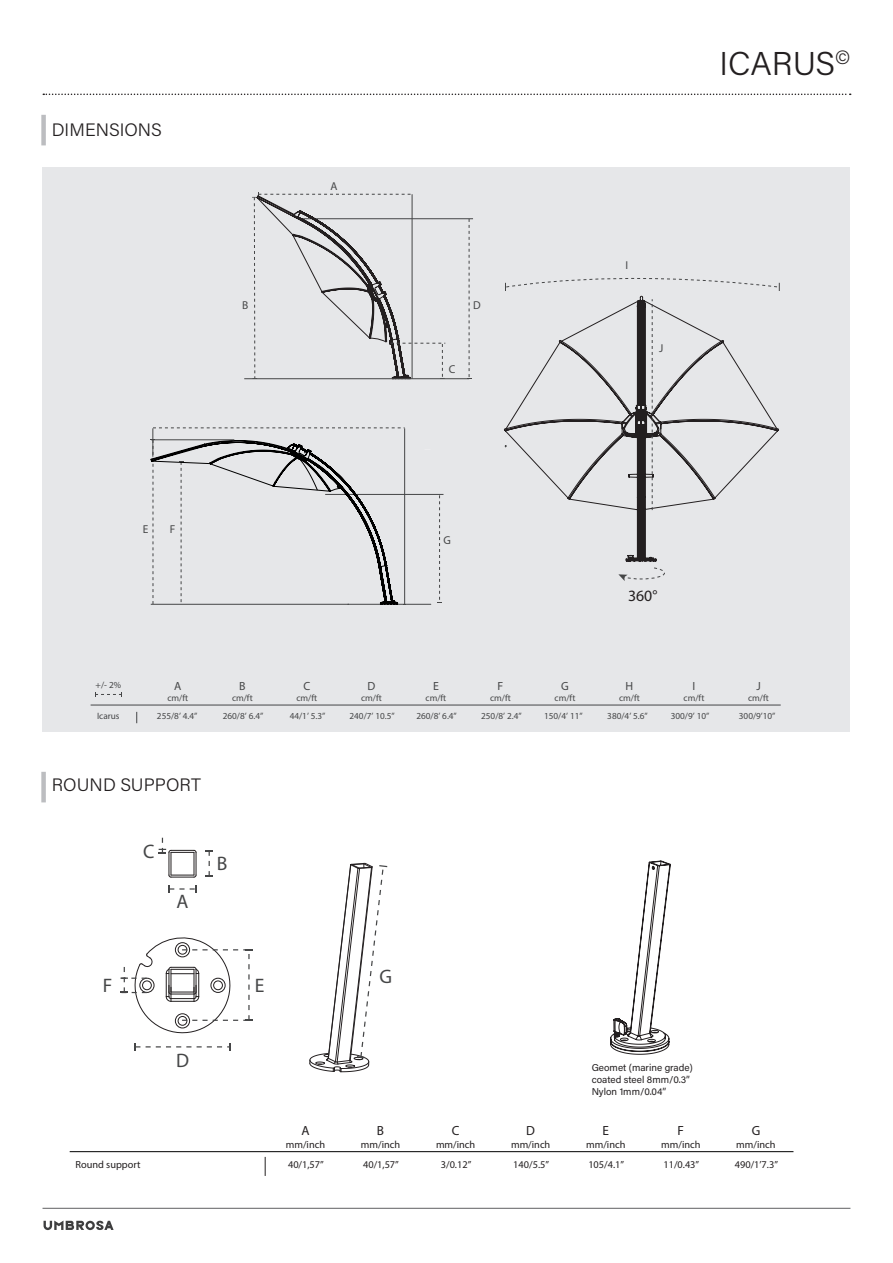
<style>
.page{position:relative;width:893px;height:1263px;background:#fff}
.page>*{position:absolute;margin:0;border:0;box-sizing:border-box;transform-origin:0 0}
.t1{font:300 33px "Acumin Pro";color:#231f20}
.t2{font:19.5px "Myriad Pro";color:#454647}
.t3{font:300 18px "Acumin Pro";color:#231f20}
.t4{font:15.75px "Myriad Pro";color:#231f20}
.t5{font:13.35px "Myriad Pro";color:#231f20}
.t6{font:11.85px "Myriad Pro";color:#454647}
.t7{font:11.4px "Myriad Pro";color:#454647}
.t8{font:10.35px "Myriad Pro";color:#231f20}
.t9{font:9.9px/12px "Acumin Pro";color:#231f20}
.t10{font:9.15px/17.4px "Myriad Pro";color:#454647;text-align:center}
</style>
<div class="page">
<hr style="left:43px;top:1208px;width:807px;height:1px;background:#5f5f62">
<svg style="left:43px;top:94px;width:808px;height:1px"></svg>
<div style="left:43px;top:168px;width:807px;height:564px;background:#e6e7e9"></div>
<hr style="left:302px;top:218px;width:171px;height:1px;background:#454647">
<svg style="left:467px;top:219px;width:4px;height:160px"></svg>
<hr style="left:348px;top:604px;width:83px;height:1px;background:#454647">
<svg style="left:505px;top:278px;width:275px;height:13px"></svg>
<svg style="left:437px;top:495px;width:5px;height:108px"></svg>
<hr style="left:325px;top:494px;width:118px;height:1px;background:#454647">
<svg style="left:618px;top:567px;width:47px;height:14px"></svg>
<svg style="left:504px;top:295px;width:275px;height:267px"></svg>
<svg style="left:652px;top:299px;width:1px;height:211px"></svg>
<svg style="left:252px;top:192px;width:193px;height:188px"></svg>
<hr style="left:244px;top:378px;width:225px;height:1px;background:#454647">
<hr style="left:91px;top:705px;width:690px;height:1px;background:#454647">
<svg style="left:95px;top:692px;width:27px;height:5px"></svg>
<svg style="left:151px;top:427px;width:255px;height:178px"></svg>
<hr style="left:151px;top:439px;width:83px;height:1px;background:#454647">
<div style="left:41px;top:115px;width:5px;height:30px;background:#bcbdc0"></div>
<div style="left:41px;top:772px;width:5px;height:30px;background:#bcbdc0"></div>
<svg style="left:265px;top:1157px;width:1px;height:19px"></svg>
<hr style="left:70px;top:1151px;width:723px;height:1px;background:#000">
<svg style="left:169px;top:885px;width:27px;height:8px"></svg>
<svg style="left:205px;top:850px;width:8px;height:27px"></svg>
<svg style="left:158px;top:837px;width:39px;height:41px"></svg>
<svg style="left:120px;top:937px;width:133px;height:114px"></svg>
<svg style="left:309px;top:863px;width:78px;height:209px"></svg>
<svg style="left:610px;top:860px;width:61px;height:195px"></svg>
<svg style="left:44px;top:1220px;width:70px;height:10px"></svg>
<h3 class="t3" style="left:52px;top:117px;width:112px">DIMENSIONS</h3>
<p class="t7" style="left:242px;top:298px;width:8px">B</p>
<p class="t7" style="left:331px;top:180px;width:9px">A</p>
<p class="t7" style="left:473px;top:298px;width:9px">D</p>
<p class="t7" style="left:449px;top:362px;width:8px">C</p>
<h1 class="t1" style="left:719px;top:41px;width:133px">ICARUS<sup>©</sup></h1>
<p class="t7" style="left:625px;top:258px;width:4px">I</p>
<p class="t7" style="left:659px;top:341px;width:6px">J</p>
<p class="t7" style="left:143px;top:523px;width:7px">E</p>
<p class="t7" style="left:170px;top:523px;width:7px">F</p>
<p class="t7" style="left:443px;top:533px;width:9px">G</p>
<h3 class="t4" style="left:628px;top:586px;width:31px">360°</h3>
<p class="t10" style="left:96px;top:676px;width:27px">+/- 2%</p>
<p class="t10" style="left:97px;top:707px;width:24px">Icarus</p>
<p class="t6" style="left:174px;top:679px;width:9px">A</p>
<p class="t10" style="left:157px;top:689px;width:42px">cm/ft<br>255/8’ 4.4”</p>
<p class="t6" style="left:239px;top:679px;width:8px">B</p>
<p class="t10" style="left:223px;top:689px;width:42px">cm/ft<br>260/8’ 6.4”</p>
<h3 class="t3" style="left:52px;top:773px;width:151px">ROUND SUPPORT</h3>
<h2 class="t2" style="left:143px;top:839px;width:13px">C</h2>
<h2 class="t2" style="left:176px;top:889px;width:13px">A</h2>
<h2 class="t2" style="left:217px;top:851px;width:12px">B</h2>
<h2 class="t2" style="left:103px;top:973px;width:11px">F</h2>
<h2 class="t2" style="left:255px;top:973px;width:11px">E</h2>
<p class="t6" style="left:303px;top:679px;width:8px">C</p>
<p class="t10" style="left:290px;top:689px;width:37px">cm/ft<br>44/1’ 5.3”</p>
<p class="t6" style="left:367px;top:679px;width:9px">D</p>
<p class="t10" style="left:349px;top:689px;width:47px">cm/ft<br>240/7’ 10.5”</p>
<p class="t6" style="left:433px;top:679px;width:7px">E</p>
<p class="t10" style="left:416px;top:689px;width:42px">cm/ft<br>260/8’ 6.4”</p>
<p class="t6" style="left:498px;top:679px;width:7px">F</p>
<p class="t10" style="left:481px;top:689px;width:42px">cm/ft<br>250/8’ 2.4”</p>
<p class="t6" style="left:561px;top:679px;width:9px">G</p>
<p class="t10" style="left:544px;top:689px;width:40px">cm/ft<br>150/4’ 11”</p>
<p class="t6" style="left:626px;top:679px;width:9px">H</p>
<p class="t10" style="left:607px;top:689px;width:42px">cm/ft<br>380/4’ 5.6”</p>
<p class="t6" style="left:693px;top:679px;width:4px">I</p>
<p class="t10" style="left:671px;top:689px;width:40px;text-align:left;text-indent:13px">cm/ft<br>300/9’ 10”</p>
<h2 class="t2" style="left:379px;top:965px;width:14px">G</h2>
<h2 class="t2" style="left:176px;top:1048px;width:15px">D</h2>
<h3 class="t5" style="left:301px;top:1122px;width:10px">A</h3>
<p class="t8" style="left:286px;top:1138px;width:41px">mm/inch</p>
<h3 class="t5" style="left:377px;top:1122px;width:9px">B</h3>
<p class="t8" style="left:361px;top:1138px;width:41px">mm/inch</p>
<h3 class="t5" style="left:452px;top:1122px;width:9px">C</h3>
<p class="t8" style="left:436px;top:1138px;width:41px">mm/inch</p>
<h3 class="t5" style="left:526px;top:1122px;width:10px">D</h3>
<p class="t8" style="left:511px;top:1138px;width:41px">mm/inch</p>
<p class="t9" style="left:592px;top:1061px;width:103px">Geomet (marine grade) coated steel 8mm/0.3”<br>Nylon 1mm/0.04”</p>
<h3 class="t5" style="left:602px;top:1122px;width:8px">E</h3>
<p class="t8" style="left:586px;top:1138px;width:41px">mm/inch</p>
<h3 class="t5" style="left:678px;top:1122px;width:8px">F</h3>
<p class="t8" style="left:661px;top:1138px;width:41px">mm/inch</p>
<p class="t6" style="left:756px;top:679px;width:6px">J</p>
<p class="t10" style="left:739px;top:689px;width:38px">cm/ft<br>300/9’10”</p>
<h3 class="t5" style="left:752px;top:1122px;width:10px">G</h3>
<p class="t8" style="left:736px;top:1138px;width:41px">mm/inch</p>
<p class="t8" style="left:76px;top:1158px;width:66px">Round support</p>
<p class="t8" style="left:288px;top:1158px;width:37px">40/1,57”</p>
<p class="t8" style="left:363px;top:1158px;width:37px">40/1,57”</p>
<p class="t8" style="left:441px;top:1158px;width:32px">3/0.12”</p>
<p class="t8" style="left:513px;top:1158px;width:37px">140/5.5”</p>
<p class="t8" style="left:588px;top:1158px;width:37px">105/4.1”</p>
<p class="t8" style="left:663px;top:1158px;width:37px">11/0.43”</p>
<p class="t8" style="left:735px;top:1158px;width:45px">490/1’7.3”</p>
</div>
